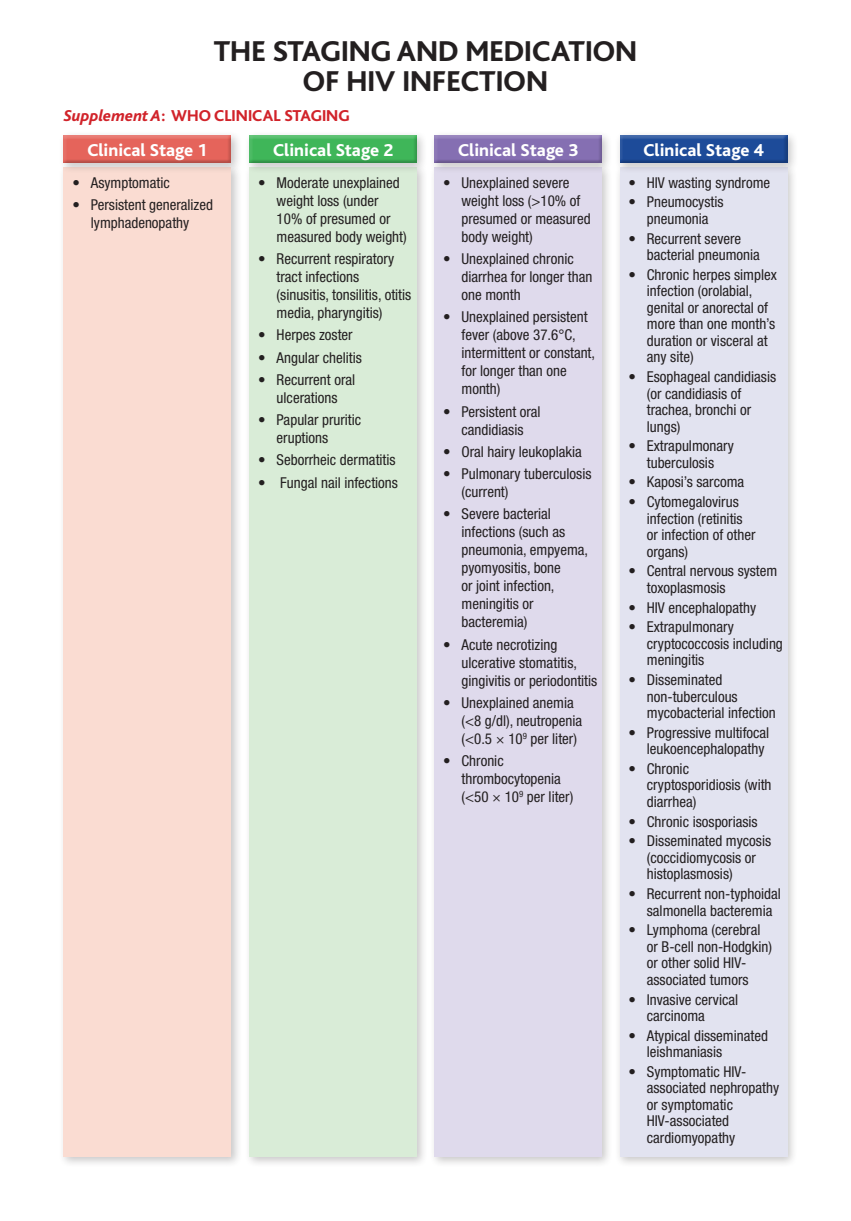
<style>
.page{position:relative;width:851px;height:1221px;background:#fff}
.page>*{position:absolute;margin:0;border:0;box-sizing:border-box;transform-origin:0 0}
.t1{font:800 30px/30px "Bliss";color:#231f20;text-align:center}
.t2{font:800 18px "Bliss";color:#fff}
.t3{font:800 16.5px "Bliss";color:#d1232a}
.t4{font:condensed 15px/16.5px "Helvetica Neue";color:#231f20}
.s1{font-style:italic}
</style>
<div class="page">
<div style="left:59px;top:162px;width:183px;height:1006px;background:#231f20;opacity:.25"></div>
<div style="left:64px;top:167px;width:167px;height:990px;background:#fadcd2"></div>
<div style="left:244px;top:162px;width:184px;height:1006px;background:#231f20;opacity:.25"></div>
<div style="left:249px;top:167px;width:168px;height:990px;background:#d9ecd7"></div>
<div style="left:429px;top:162px;width:184px;height:1006px;background:#231f20;opacity:.25"></div>
<div style="left:434px;top:167px;width:167px;height:990px;background:#dfdaec"></div>
<div style="left:614px;top:162px;width:184px;height:1006px;background:#231f20;opacity:.25"></div>
<div style="left:619px;top:167px;width:168px;height:990px;background:#e2e3f0"></div>
<div style="left:59px;top:130px;width:183px;height:44px;background:#231f20;opacity:.25"></div>
<div style="left:61px;top:135px;width:171px;height:30px;background:#231f20;opacity:.25"></div>
<div style="left:244px;top:130px;width:184px;height:44px;background:#231f20;opacity:.25"></div>
<div style="left:246px;top:135px;width:171px;height:30px;background:#231f20;opacity:.25"></div>
<div style="left:429px;top:130px;width:184px;height:44px;background:#231f20;opacity:.25"></div>
<div style="left:431px;top:135px;width:171px;height:30px;background:#231f20;opacity:.25"></div>
<div style="left:614px;top:130px;width:184px;height:44px;background:#231f20;opacity:.25"></div>
<div style="left:616px;top:135px;width:171px;height:30px;background:#231f20;opacity:.25"></div>
<p class="t1" style="left:214px;top:37px;width:425px">THE STAGING AND MEDICATION<br>OF HIV INFECTION</p>
<p class="t3" style="left:64px;top:107px;width:287px"><span class="s1">Supplement A</span>: WHO CLINICAL STAGING</p>
<p class="t2" style="left:87px;top:141px;width:122px">Clinical Stage 1</p>
<p class="t2" style="left:273px;top:141px;width:122px">Clinical Stage 2</p>
<p class="t2" style="left:458px;top:141px;width:122px">Clinical Stage 3</p>
<p class="t2" style="left:643px;top:141px;width:122px">Clinical Stage 4</p>
<p class="t4" style="left:72px;top:174px;width:99px">• Asymptomatic</p>
<p class="t4" style="left:72px;top:195px;width:142px;line-height:18px;text-align:center">• Persistent generalized lymphadenopathy</p>
<p class="t4" style="left:276px;top:173px;width:132px;line-height:18px;text-indent:-18px">• Moderate unexplained weight loss (under<br>10% of presumed or measured body weight)</p>
<p class="t4" style="left:276px;top:249px;width:136px;line-height:18px;text-indent:-18px">• Recurrent respiratory tract infections (sinusitis, tonsilitis, otitis media, pharyngitis)</p>
<p class="t4" style="left:258px;top:326px;width:96px">• Herpes zoster</p>
<p class="t4" style="left:258px;top:349px;width:105px">• Angular chelitis</p>
<p class="t4" style="left:258px;top:370px;width:99px;line-height:18px;text-align:center">• Recurrent oral ulcerations</p>
<p class="t4" style="left:276px;top:410px;width:86px;line-height:18px;text-indent:-18px">• Papular pruritic eruptions</p>
<p class="t4" style="left:258px;top:451px;width:139px">• Seborrheic dermatitis</p>
<p class="t4" style="left:258px;top:474px;width:141px">• Fungal nail infections</p>
<p class="t4" style="left:461px;top:173px;width:131px;line-height:18px;text-indent:-18px">• Unexplained severe weight loss (&gt;10% of presumed or measured body weight)</p>
<p class="t4" style="left:461px;top:249px;width:132px;line-height:18px;text-indent:-18px">• Unexplained chronic diarrhea for longer than one month</p>
<p class="t4" style="left:461px;top:308px;width:135px;line-height:18px;text-indent:-18px">• Unexplained persistent fever (above 37.6°C, intermittent or constant, for longer than one month)</p>
<p class="t4" style="left:443px;top:402px;width:99px;line-height:18px;text-align:center">• Persistent oral candidiasis</p>
<p class="t4" style="left:443px;top:443px;width:140px">• Oral hairy leukoplakia</p>
<p class="t4" style="left:461px;top:464px;width:131px;line-height:18px;text-indent:-18px">• Pulmonary tuberculosis (current)</p>
<p class="t4" style="left:461px;top:505px;width:128px;line-height:18px;text-indent:-18px">• Severe bacterial infections (such as pneumonia, empyema, pyomyositis, bone<br>or joint infection, meningitis or bacteremia)</p>
<p class="t4" style="left:461px;top:635px;width:137px;line-height:18px;text-indent:-18px">• Acute necrotizing ulcerative stomatitis, gingivitis or periodontitis</p>
<p class="t4" style="left:461px;top:693px;width:122px;line-height:18px;text-indent:-18px">• Unexplained anemia (&lt;8 g/dl), neutropenia (&lt;0.5 × 10<sup>9</sup> per liter)</p>
<p class="t4" style="left:461px;top:751px;width:113px;line-height:18px;text-indent:-18px">• Chronic thrombocytopenia (&lt;50 × 10<sup>9</sup> per liter)</p>
<p class="t4" style="left:628px;top:174px;width:143px">• HIV wasting syndrome</p>
<p class="t4" style="left:628px;top:194px;width:97px;text-align:center">• Pneumocystis pneumonia</p>
<p class="t4" style="left:646px;top:230px;width:115px;text-indent:-18px">• Recurrent severe bacterial pneumonia</p>
<p class="t4" style="left:646px;top:266px;width:131px;text-indent:-18px">• Chronic herpes simplex infection (orolabial, genital or anorectal of more than one month’s duration or visceral at any site)</p>
<p class="t4" style="left:646px;top:368px;width:131px;text-indent:-18px">• Esophageal candidiasis (or candidiasis of trachea, bronchi or lungs)</p>
<p class="t4" style="left:628px;top:437px;width:107px;text-align:center">• Extrapulmonary tuberculosis</p>
<p class="t4" style="left:628px;top:474px;width:117px">• Kaposi’s sarcoma</p>
<p class="t4" style="left:646px;top:493px;width:110px;text-indent:-18px">• Cytomegalovirus infection (retinitis or infection of other organs)</p>
<p class="t4" style="left:646px;top:562px;width:132px;text-indent:-18px">• Central nervous system toxoplasmosis</p>
<p class="t4" style="left:628px;top:599px;width:129px">• HIV encephalopathy</p>
<p class="t4" style="left:646px;top:618px;width:137px;text-indent:-18px">• Extrapulmonary cryptococcosis including meningitis</p>
<p class="t4" style="left:646px;top:671px;width:130px;text-indent:-18px">• Disseminated non-tuberculous mycobacterial infection</p>
<p class="t4" style="left:646px;top:724px;width:124px;text-indent:-18px">• Progressive multifocal leukoencephalopathy</p>
<p class="t4" style="left:646px;top:760px;width:126px;text-indent:-18px">• Chronic cryptosporidiosis (with diarrhea)</p>
<p class="t4" style="left:628px;top:813px;width:131px">• Chronic isosporiasis</p>
<p class="t4" style="left:646px;top:832px;width:126px;text-indent:-18px">• Disseminated mycosis (coccidiomycosis or histoplasmosis)</p>
<p class="t4" style="left:646px;top:885px;width:135px;text-indent:-18px">• Recurrent non-typhoidal salmonella bacteremia</p>
<p class="t4" style="left:646px;top:921px;width:127px;text-indent:-18px">• Lymphoma (cerebral or B-cell non-Hodgkin) or other solid HIV&shy;associated tumors</p>
<p class="t4" style="left:646px;top:990px;width:93px;text-indent:-18px">• Invasive cervical carcinoma</p>
<p class="t4" style="left:646px;top:1027px;width:123px;text-indent:-18px">• Atypical disseminated leishmaniasis</p>
<p class="t4" style="left:646px;top:1063px;width:134px;text-indent:-18px">• Symptomatic HIV&shy;associated nephropathy or symptomatic<br>HIV-associated cardiomyopathy</p>
</div>
